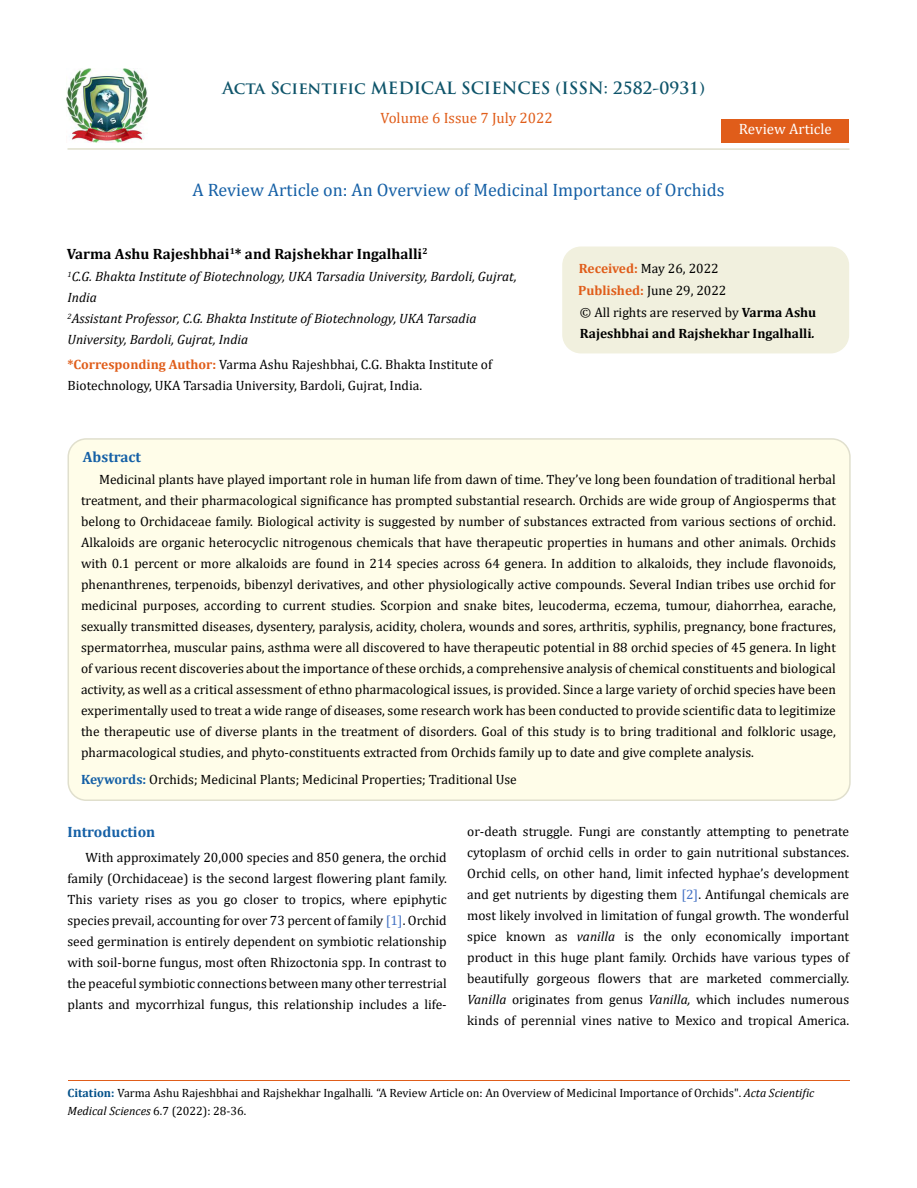
<style>
.page{position:relative;width:917px;height:1188px;background:#fff}
.page>*{position:absolute;margin:0;border:0;box-sizing:border-box;transform-origin:0 0}
.t1{font:18px "Cambria";color:#1560a6}
.t2{font:700 16.5px "Trajan Pro";color:#0e546a}
.t3{font:700 15px "Cambria";color:#000}
.t4{font:15px "Cambria";color:#e05d1a}
.t5{font:700 15px "Cambria";color:#1560a6}
.t6{font:15px "Cambria";color:#fff}
.t7{font:13.5px/21px "Cambria";color:#000;text-align:justify}
.t8{font:italic 13.5px/21px "Cambria";color:#000}
.t9{font:12px/18px "Cambria";color:#000}
.s1{font-weight:700;color:#e05d1a}
.s2{font-weight:700}
.s3{font-weight:700;font-style:italic}
.s4{font-weight:700;color:#1560a6}
.s5{color:#4472c4}
.s6{font-style:italic}
.s7{font-weight:700;color:#035089}
</style>
<div class="page">
<img style="left:67px;top:68px;width:80px;height:74px">
<div style="left:721px;top:119px;width:128px;height:23px;background:#e05d1a"></div>
<div style="left:563px;top:247px;width:285px;height:106px;background:#f1f0de;border-radius:18px"></div>
<div style="left:562px;top:247px;width:287px;height:106px;border:2px solid #f1f0de;border-radius:18px"></div>
<div style="left:68px;top:439px;width:781px;height:361px;background:#fffde9;border-radius:18px"></div>
<div style="left:67px;top:438px;width:783px;height:363px;border:2px solid #e0dfcd;border-radius:18px"></div>
<hr style="left:68px;top:1081px;width:781px;height:1px;background:#e05d1a">
<hr style="left:67px;top:148px;width:782px;height:2px;background:#e0dfcd">
<p class="t2" style="left:222px;top:77px;width:484px">Acta Scientific MEDICAL SCIENCES (ISSN: 2582-0931)</p>
<p class="t4" style="left:380px;top:109px;width:174px">Volume 6 Issue 7 July 2022</p>
<p class="t6" style="left:739px;top:120px;width:94px">Review Article</p>
<h1 class="t1" style="left:192px;top:180px;width:533px">A Review Article on: An Overview of Medicinal Importance of Orchids</h1>
<p class="t3" style="left:67px;top:243px;width:362px">Varma Ashu Rajeshbhai<sup>1</sup>* and Rajshekhar Ingalhalli<sup>2</sup></p>
<p class="t8" style="left:67px;top:266px;width:451px"><sup>1</sup>C.G. Bhakta Institute of Biotechnology, UKA Tarsadia University, Bardoli, Gujrat, India<br><sup>2</sup>Assistant Professor, C.G. Bhakta Institute of Biotechnology, UKA Tarsadia University, Bardoli, Gujrat, India</p>
<p class="t7" style="left:67px;top:354px;width:426px"><span class="s1">*Corresponding Author:</span> Varma Ashu Rajeshbhai, C.G. Bhakta Institute of<br>Biotechnology, UKA Tarsadia University, Bardoli, Gujrat, India.</p>
<p class="t7" style="left:578px;top:258px;width:240px;line-height:21.5px;text-align:left"><span class="s1">Received:</span> May 26, 2022<br><span class="s1">Published:</span> June 29, 2022<br>© All rights are reserved by <span class="s2">Varma Ashu<br>Rajeshbhai and Rajshekhar Ingalhalli</span><span class="s3">.</span></p>
<p class="t5" style="left:83px;top:447px;width:60px">Abstract</p>
<p class="t7" style="left:81px;top:468px;width:756px;text-indent:18px">Medicinal plants have played important role in human life from dawn of time. They’ve long been foundation of traditional herbal treatment, and their pharmacological significance has prompted substantial research. Orchids are wide group of Angiosperms that belong to Orchidaceae family. Biological activity is suggested by number of substances extracted from various sections of orchid.<br>Alkaloids are organic heterocyclic nitrogenous chemicals that have therapeutic properties in humans and other animals. Orchids with 0.1 percent or more alkaloids are found in 214 species across 64 genera. In addition to alkaloids, they include flavonoids, phenanthrenes, terpenoids, bibenzyl derivatives, and other physiologically active compounds. Several Indian tribes use orchid for medicinal purposes, according to current studies. Scorpion and snake bites, leucoderma, eczema, tumour, diahorrhea, earache, sexually transmitted diseases, dysentery, paralysis, acidity, cholera, wounds and sores, arthritis, syphilis, pregnancy, bone fractures, spermatorrhea, muscular pains, asthma were all discovered to have therapeutic potential in 88 orchid species of 45 genera. In light of various recent discoveries about the importance of these orchids, a comprehensive analysis of chemical constituents and biological activity, as well as a critical assessment of ethno pharmacological issues, is provided. Since a large variety of orchid species have been experimentally used to treat a wide range of diseases, some research work has been conducted to provide scientific data to legitimize the therapeutic use of diverse plants in the treatment of disorders. Goal of this study is to bring traditional and folkloric usage, pharmacological studies, and phyto-constituents extracted from Orchids family up to date and give complete analysis.</p>
<p class="t7" style="left:81px;top:769px;width:437px"><span class="s4">Keywords:</span> Orchids; Medicinal Plants; Medicinal Properties; Traditional Use</p>
<p class="t5" style="left:67px;top:821px;width:89px">Introduction</p>
<p class="t7" style="left:67px;top:847px;width:381px;text-indent:18px">With approximately 20,000 species and 850 genera, the orchid family (Orchidaceae) is the second largest flowering plant family.<br>This variety rises as you go closer to tropics, where epiphytic species prevail, accounting for over 73 percent of family <span class="s5">[1]</span>. Orchid seed germination is entirely dependent on symbiotic relationship with soil-borne fungus, most often Rhizoctonia spp. In contrast to the peaceful symbiotic connections between many other terrestrial plants and mycorrhizal fungus, this relationship includes a life-</p>
<p class="t7" style="left:467px;top:820px;width:383px">or-death struggle. Fungi are constantly attempting to penetrate cytoplasm of orchid cells in order to gain nutritional substances.<br>Orchid cells, on other hand, limit infected hyphae’s development and get nutrients by digesting them <span class="s5">[2]</span>. Antifungal chemicals are most likely involved in limitation of fungal growth. The wonderful spice known as <span class="s6">vanilla</span> is the only economically important product in this huge plant family. Orchids have various types of beautifully gorgeous flowers that are marketed commercially.<br><span class="s6">Vanilla</span> originates from genus <span class="s6">Vanilla,</span> which includes numerous kinds of perennial vines native to Mexico and tropical America.</p>
<p class="t9" style="left:68px;top:1084px;width:748px"><span class="s7">Citation:</span> Varma Ashu Rajeshbhai and Rajshekhar Ingalhalli<span class="s6">.</span> “A Review Article on: An Overview of Medicinal Importance of Orchids". <span class="s6">Acta Scientific<br>Medical Sciences</span> 6.7 (2022): 28-36.</p>
</div>
